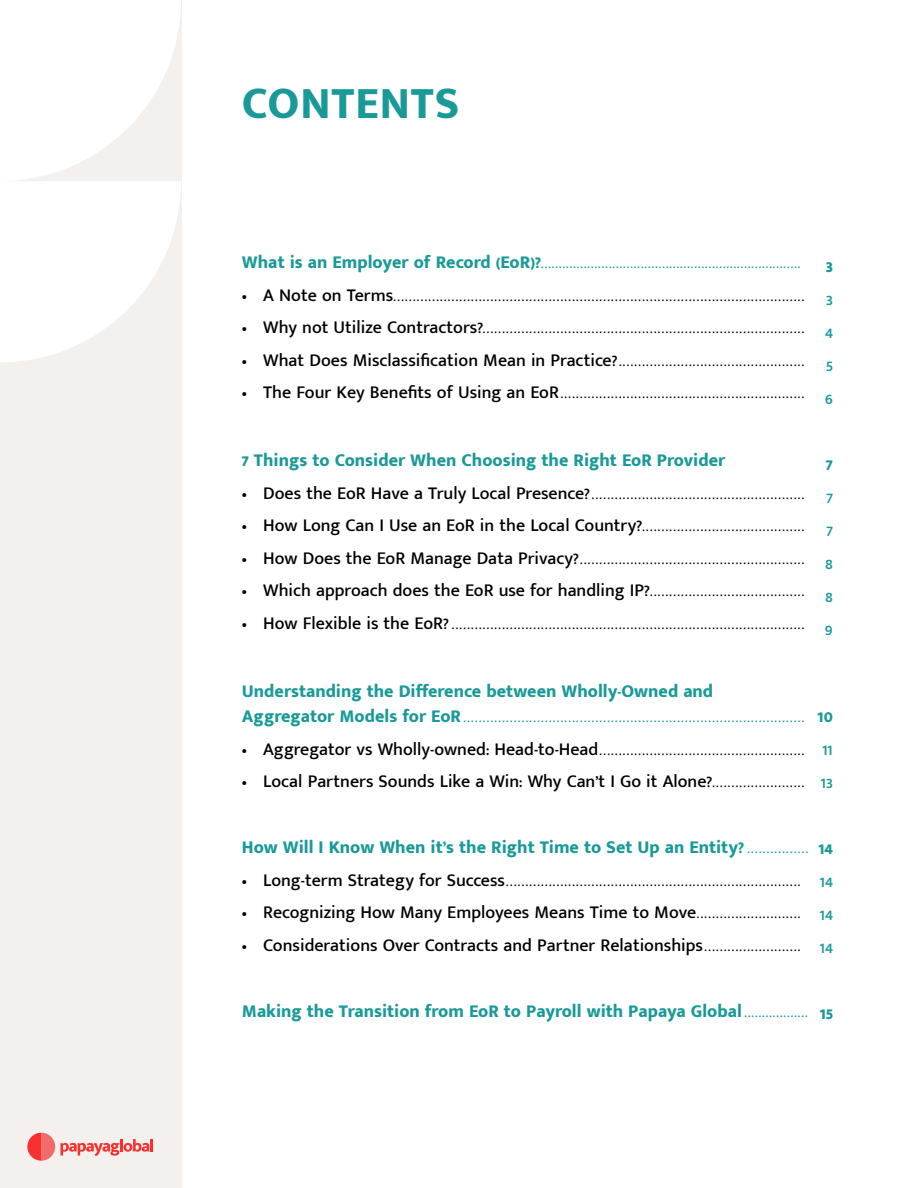
<style>
.page{position:relative;width:918px;height:1188px;background:#fff}
.page>*{position:absolute;margin:0;border:0;box-sizing:border-box;transform-origin:0 0}
.t1{font:800 45px "Mukta Malar";letter-spacing:.02em;color:#1a9999}
.t2{font:300 18px/32.5px "Mukta Malar";color:#000}
.t3{font:500 18px "Mukta Malar";color:#000}
.t4{font:300 18px/25.5px "Mukta Malar";color:#1a9999}
.t5{font:800 18px "Mukta Malar";color:#1a9999}
.t6{font:500 18px/33px "Mukta Malar";color:#1a9999;text-align:justify}
.s1{font-weight:800;color:#1a9999}
.s2{color:#1a9999}
.s3{font-weight:500}
.s4{font-weight:300}
.s5{font-weight:800}
</style>
<div class="page">
<div style="left:0;top:0;width:181px;height:1188px;background:#f4f0ed"></div>
<svg style="left:0;top:0;width:181px;height:362px"></svg>
<svg style="left:61px;top:1139px;width:92px;height:17px"></svg>
<svg style="left:27px;top:1133px;width:28px;height:28px"></svg>
<h1 class="t1" style="left:242px;top:76px;width:219px">CONTENTS</h1>
<p class="t2" style="left:242px;top:247px;width:564px;text-align:right"><span class="s1">What is an Employer of Record (EoR ?(</span> <span class="s2">.........................................................................<br></span><span class="s3">A Note on Terms</span>..........................................................................................................</p>
<p class="t3" style="left:242px;top:284px;width:7px">•</p>
<p class="t3" style="left:242px;top:316px;width:7px">•</p>
<p class="t3" style="left:242px;top:349px;width:7px">•</p>
<p class="t3" style="left:242px;top:381px;width:7px">•</p>
<p class="t2" style="left:263px;top:312px;width:543px"><span class="s3">Why not Utilize Contractors?</span>...................................................................................</p>
<p class="t2" style="left:263px;top:344px;width:543px"><span class="s3">What Does Misclassification Mean in Practice?</span>................................................</p>
<p class="t2" style="left:263px;top:377px;width:543px"><span class="s3">The Four Key Benefits of Using an EoR</span>...............................................................</p>
<p class="t5" style="left:826px;top:255px;width:9px">3</p>
<p class="t6" style="left:825px;top:284px;width:10px">3<br>4<br>5<br>6</p>
<p class="t2" style="left:263px;top:445px;width:543px;text-indent:-21px"><span class="s1">7 Things to Consider When Choosing the Right EoR Provider<br></span><span class="s3">Does the EoR Have a Truly Local Presence?</span>.......................................................</p>
<p class="t3" style="left:242px;top:482px;width:7px">•</p>
<p class="t3" style="left:242px;top:514px;width:7px">•</p>
<p class="t3" style="left:242px;top:547px;width:7px">•</p>
<p class="t3" style="left:242px;top:579px;width:7px">•</p>
<p class="t3" style="left:242px;top:612px;width:7px">•</p>
<p class="t2" style="left:263px;top:510px;width:543px"><span class="s3">How Long Can I Use an EoR in the Local Country?</span>..........................................</p>
<p class="t2" style="left:263px;top:542px;width:543px"><span class="s3">How Does the EoR Manage Data Privacy?</span>..........................................................</p>
<p class="t3" style="left:263px;top:579px;width:543px">Which approach does the EoR use for handling IP?<span class="s4">........................................</span></p>
<p class="t2" style="left:263px;top:607px;width:543px"><span class="s3">How Flexible is the EoR?</span>...........................................................................................</p>
<p class="t5" style="left:826px;top:453px;width:8px">7</p>
<p class="t6" style="left:825px;top:482px;width:10px">7<br>7<br>8<br>8<br>9</p>
<p class="t4" style="left:242px;top:679px;width:564px"><span class="s5">Understanding the Difference between Wholly-Owned and<br>Aggregator Models for EoR</span>........................................................................................</p>
<p class="t2" style="left:263px;top:733px;width:543px"><span class="s3">Aggregator vs Wholly-owned: Head-to-Head</span>.....................................................</p>
<p class="t3" style="left:242px;top:738px;width:7px">•</p>
<p class="t3" style="left:242px;top:771px;width:7px">•</p>
<p class="t3" style="left:263px;top:771px;width:543px">Local Partners Sounds Like a Win: Why Can It’ Go it Alone?<span class="s4">........................</span></p>
<p class="t5" style="left:818px;top:705px;width:17px">10</p>
<p class="t6" style="left:821px;top:734px;width:14px">11<br>13</p>
<p class="t2" style="left:263px;top:832px;width:547px;text-indent:-21px"><span class="s1">How Will I Know When it s’ the Right Time to Set Up an Entity?</span> <span class="s2">................<br></span><span class="s3">Long-term Strategy for Success</span>............................................................................</p>
<p class="t3" style="left:242px;top:869px;width:7px">•</p>
<p class="t3" style="left:242px;top:902px;width:7px">•</p>
<p class="t3" style="left:242px;top:934px;width:7px">•</p>
<p class="t3" style="left:263px;top:902px;width:539px">Recognizing How Many Employees Means Time to Move<span class="s4">...........................</span></p>
<p class="t3" style="left:263px;top:934px;width:539px">Considerations Over Contracts and Partner Relationships<span class="s4">.........................</span></p>
<p class="t5" style="left:818px;top:837px;width:16px">14</p>
<p class="t6" style="left:820px;top:865px;width:15px">14<br>14<br>14</p>
<p class="t5" style="left:242px;top:1000px;width:567px">Making the Transition from EoR to Payroll with Papaya Global<span class="s4">..................</span></p>
<p class="t5" style="left:820px;top:1002px;width:15px">15</p>
</div>
